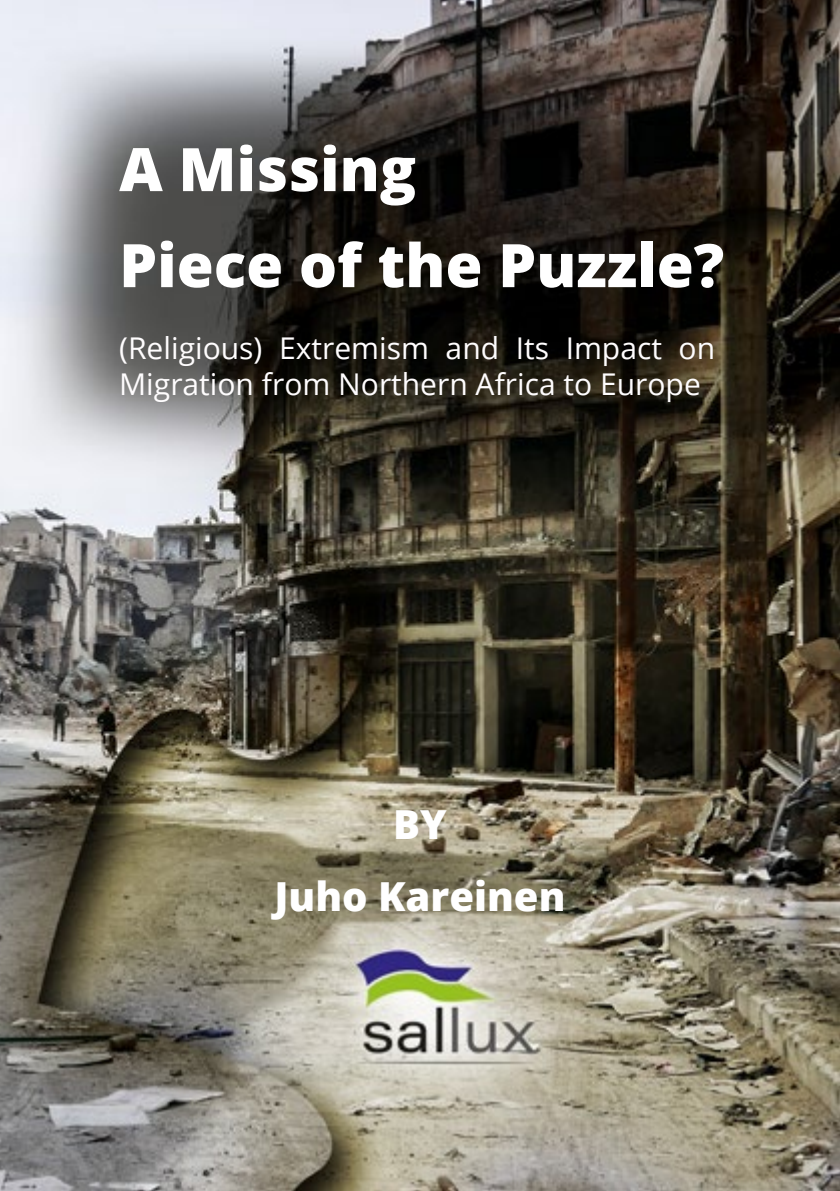
<style>
.page{position:relative;width:840px;height:1191px;background:#fff}
.page>*{position:absolute;margin:0;border:0;box-sizing:border-box;transform-origin:0 0}
.t1{font:800 60px/96px "Open Sans";color:#fff}
.t2{font:800 40px/72px "Open Sans";color:#fff;text-align:center}
.t3{font:30px/36px "Open Sans";color:#fffdfe}
</style>
<div class="page">
<img style="left:0;top:0;width:839px;height:1191px">
<h1 class="t1" style="left:119px;top:118px;width:606px">A Missing<br>Piece of the Puzzle?</h1>
<p class="t3" style="left:119px;top:329px;width:597px">(Religious) Extremism and Its Impact on<br>Migration from Northern Africa to Europe</p>
<h2 class="t2" style="left:274px;top:786px;width:292px">BY<br>Juho Kareinen</h2>
</div>
